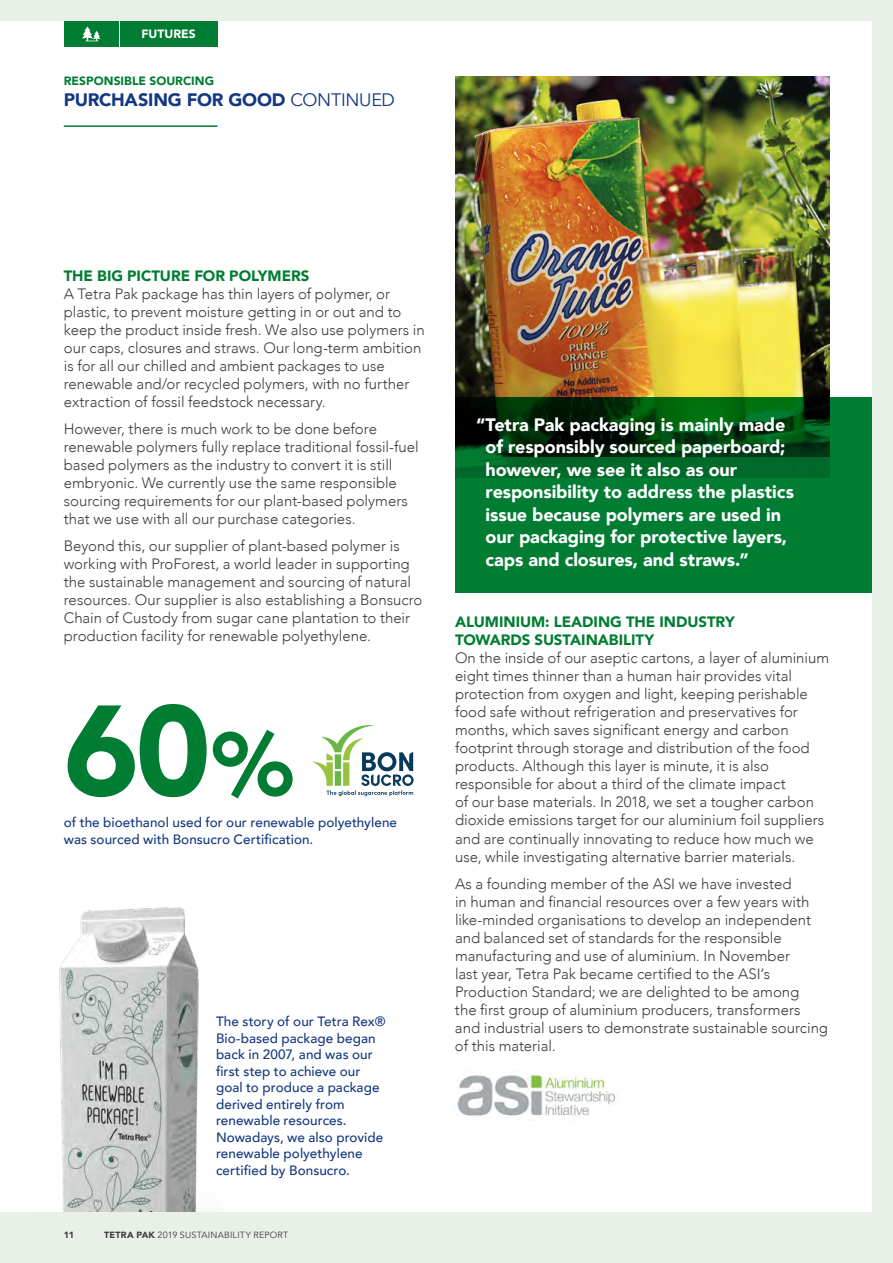
<style>
.page{position:relative;width:893px;height:1263px;background:#e8f0e8}
.page>*{position:absolute;margin:0;border:0;box-sizing:border-box;transform-origin:0 0}
._11_Body_copy{font:900 127.35px "Avenir";color:#007d32}
._30_Quote_12_15_Whit{font:900 18px/22.5px "Avenir";letter-spacing:-.005em;color:#fff}
._00_Page_Heads{font:900 18px "Avenir";letter-spacing:-.01em;color:#14387f}
._11_Body_copy-2{font:300 15px/18px "Avenir";color:#3c3c3b}
._03_Subhead_CAPS{font:900 15px/18px "Avenir";letter-spacing:-.005em;color:#007d32}
._11_Body_copy-3{font:500 13.5px/16.5px "Avenir";letter-spacing:.005em;color:#14387f}
._00_HIGHLIGHTS_CONTI{font:900 12px "Avenir";letter-spacing:.005em;color:#007d32}
.PAGE_HEADER___CHAPTE{font:900 12px "Avenir";letter-spacing:.005em;color:#fff}
._22_Running_footer{font:9px "Avenir";letter-spacing:.02em;color:#3c3c3b}
.Folios{font:900 9px "Avenir";color:#3c3c3b}
.s1{font-weight:400}
.s2{font-size:88.95px}
.s3{font-weight:900}
</style>
<div class="page">
<div style="left:0;top:21px;width:872px;height:1191px;background:#fff"></div>
<hr style="left:64px;top:125px;width:153px;height:2px;background:#007d32">
<hr style="left:0;top:968px;width:1px;height:244px;background:#007d32">
<img style="left:455px;top:77px;width:374px;height:321px">
<svg style="left:455px;top:398px;width:417px;height:195px;background:#006827"></svg>
<svg style="left:312px;top:725px;width:102px;height:71px"></svg>
<img style="left:457px;top:1074px;width:161px;height:47px">
<img style="left:59px;top:907px;width:140px;height:305px">
<div style="left:64px;top:21px;width:55px;height:26px;background:#007d32"></div>
<svg style="left:82px;top:26px;width:18px;height:15px"></svg>
<div style="left:120px;top:21px;width:97px;height:26px;background:#007d32"></div>
<p class="PAGE_HEADER___CHAPTE" style="left:141px;top:24px;width:56px">FUTURES</p>
<p class="_00_HIGHLIGHTS_CONTI" style="left:64px;top:71px;width:152px">RESPONSIBLE SOURCING</p>
<p class="_00_Page_Heads" style="left:64px;top:84px;width:333px">PURCHASING FOR GOOD <span class="s1">CONTINUED</span></p>
<p class="_03_Subhead_CAPS" style="left:64px;top:266px;width:247px">THE BIG PICTURE FOR POLYMERS</p>
<p class="_11_Body_copy-2" style="left:64px;top:284px;width:362px">A Tetra Pak package has thin layers of polymer, or plastic, to prevent moisture getting in or out and to keep the product inside fresh. We also use polymers in our caps, closures and straws. Our long-term ambition is for all our chilled and ambient packages to use renewable and/or recycled polymers, with no further extraction of fossil feedstock necessary.</p>
<p class="_11_Body_copy-2" style="left:64px;top:419px;width:357px">However, there is much work to be done before renewable polymers fully replace traditional fossil-fuel based polymers as the industry to convert it is still embryonic. We currently use the same responsible sourcing requirements for our plant-based polymers that we use with all our purchase categories.</p>
<p class="_11_Body_copy-2" style="left:64px;top:536px;width:360px">Beyond this, our supplier of plant-based polymer is working with ProForest, a world leader in supporting the sustainable management and sourcing of natural resources. Our supplier is also establishing a Bonsucro Chain of Custody from sugar cane plantation to their production facility for renewable polyethylene.</p>
<p class="_11_Body_copy" style="left:64px;top:642px;width:231px">60<span class="s2">%</span></p>
<p class="_11_Body_copy-3" style="left:64px;top:814px;width:335px">of the bioethanol used for our renewable polyethylene was sourced with Bonsucro Certification.</p>
<p class="_11_Body_copy-3" style="left:216px;top:1012px;width:171px">The story of our Tetra Rex®<br>Bio-based package began back in 2007, and was our first step to achieve our goal to produce a package derived entirely from renewable resources.<br>Nowadays, we also provide renewable polyethylene certified by Bonsucro.</p>
<p class="Folios" style="left:64px;top:1227px;width:12px">11</p>
<p class="_22_Running_footer" style="left:104px;top:1229px;width:186px"><span class="s3">TETRA PAK</span> 2019 SUSTAINABILITY REPORT</p>
<p class="_30_Quote_12_15_Whit" style="left:486px;top:413px;width:310px;text-indent:-9px">“Tetra Pak packaging is mainly made of responsibly sourced paperboard; however, we see it also as our responsibility to address the plastics issue because polymers are used in our packaging for protective layers, caps and closures, and straws.”</p>
<p class="_03_Subhead_CAPS" style="left:455px;top:613px;width:281px">ALUMINIUM: LEADING THE INDUSTRY<br>TOWARDS SUSTAINABILITY</p>
<p class="_11_Body_copy-2" style="left:455px;top:649px;width:376px">On the inside of our aseptic cartons, a layer of aluminium eight times thinner than a human hair provides vital protection from oxygen and light, keeping perishable food safe without refrigeration and preservatives for months, which saves significant energy and carbon footprint through storage and distribution of the food products. Although this layer is minute, it is also responsible for about a third of the climate impact<br>of our base materials. In 2018, we set a tougher carbon dioxide emissions target for our aluminium foil suppliers and are continually innovating to reduce how much we use, while investigating alternative barrier materials.</p>
<p class="_11_Body_copy-2" style="left:455px;top:874px;width:375px">As a founding member of the ASI we have invested<br>in human and financial resources over a few years with like-minded organisations to develop an independent and balanced set of standards for the responsible manufacturing and use of aluminium. In November<br>last year, Tetra Pak became certified to the ASI’s Production Standard; we are delighted to be among<br>the first group of aluminium producers, transformers and industrial users to demonstrate sustainable sourcing of this material.</p>
</div>
